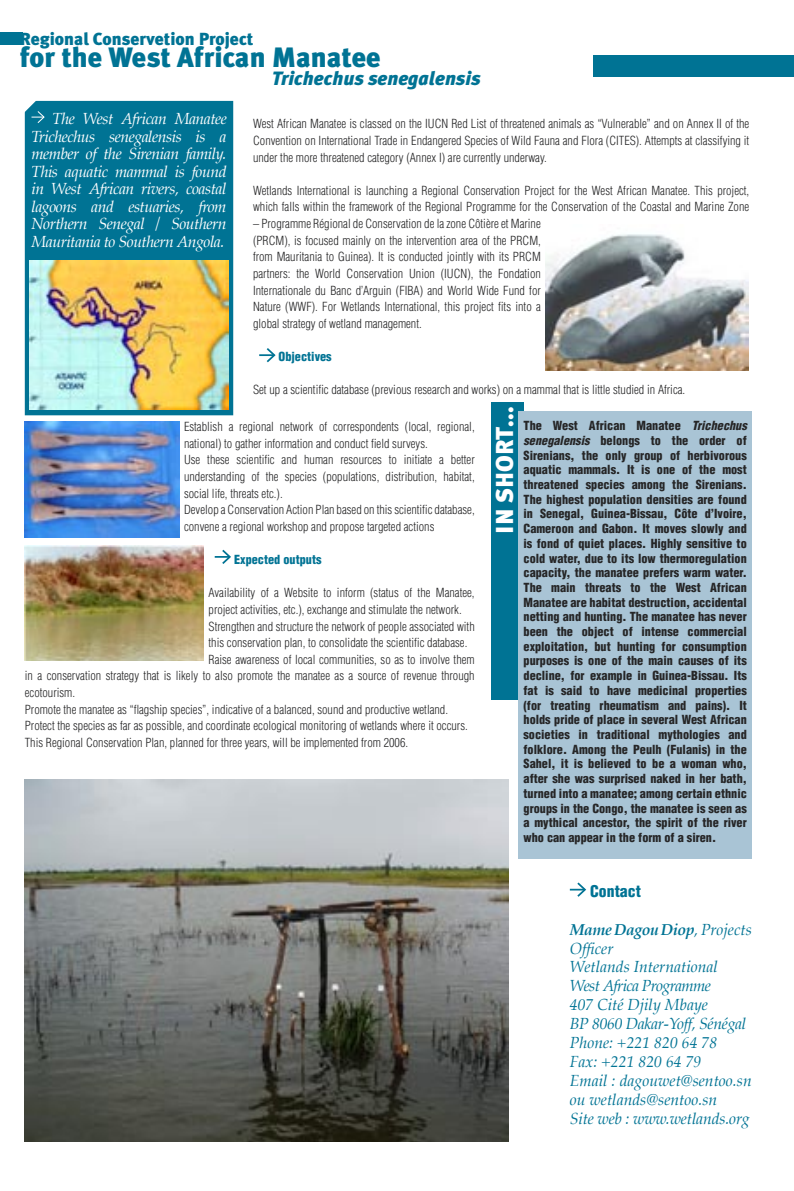
<style>
.page{position:relative;width:794px;height:1191px;background:#fff}
.page>*{position:absolute;margin:0;border:0;box-sizing:border-box;transform-origin:0 0}
.t1{font:900 28px "Meta Plus";color:#007394}
.t2{font:900 24.5px "Meta Plus";color:#fff}
.t3{font:italic 900 19.25px "Meta Plus";color:#007394}
.t4{font:900 17.5px "Meta Plus";color:#007394}
.t5{font:italic 15.75px/17.5px "Palatino";letter-spacing:-.03em;color:#fff;text-align:justify}
.t6{font:italic 15.75px/18.9px "Palatino";color:#007394}
.t7{font:italic 15.75px "Palatino";letter-spacing:-.02em;color:#007394}
.t8{font:italic 15.75px "Palatino";letter-spacing:-.04em;color:#007394}
.t9{font:900 condensed 15.75px "Helvetica";color:#007394}
.t10{font:300 condensed 12.25px/16.6px "Helvetica";color:#262627}
.t11{font:900 condensed 12.25px/14.7px "Helvetica";color:#262627;text-align:justify}
.t12{font:900 condensed 12.25px "Helvetica";color:#007394}
.s1{font-style:italic}
.s2{font-weight:700}
</style>
<div class="page">
<div style="left:0;top:32px;width:22px;height:12px;background:#007394"></div>
<div style="left:593px;top:55px;width:201px;height:22px;background:#007394"></div>
<div style="left:26px;top:102px;width:206px;height:312px;background:#007394"></div>
<div style="left:25px;top:101px;width:208px;height:314px;border:2px solid #007394"></div>
<img style="left:30px;top:260px;width:198px;height:149px">
<svg style="left:259px;top:348px;width:17px;height:15px"></svg>
<svg style="left:24px;top:100px;width:21px;height:24px"></svg>
<svg style="left:215px;top:549px;width:16px;height:15px"></svg>
<div style="left:491px;top:402px;width:32px;height:297px;background:#007394"></div>
<div style="left:518px;top:411px;width:234px;height:447px;background:#a9c4d5"></div>
<svg style="left:570px;top:882px;width:17px;height:15px"></svg>
<img style="left:546px;top:234px;width:202px;height:136px">
<img style="left:25px;top:546px;width:179px;height:114px">
<img style="left:25px;top:422px;width:154px;height:116px">
<img style="left:25px;top:779px;width:483px;height:362px">
<p class="t4" style="left:20px;top:28px;width:235px">Regional Conservetion Project</p>
<p class="t1" style="left:20px;top:41px;width:362px">for the West African Manatee</p>
<p class="t3" style="left:272px;top:67px;width:210px">Trichechus senegalensis</p>
<p class="t5" style="left:32px;top:112px;width:197px;text-indent:21px">The West African Manatee Trichechus senegalensis is a member of the Sirenian family.<br>This aquatic mammal is found in West African rivers, coastal lagoons and estuaries, from Northern Senegal / Southern Mauritania to Southern Angola.</p>
<p class="t10" style="left:253px;top:115px;width:498px;text-align:justify">West African Manatee is classed on the IUCN Red List of threatened animals as “Vulnerable” and on Annex II of the Convention on International Trade in Endangered Species of Wild Fauna and Flora (CITES). Attempts at classifying it under the more threatened category (Annex I) are currently underway.</p>
<p class="t10" style="left:253px;top:182px;width:498px">Wetlands International is launching a Regional Conservation Project for the West African Manatee. This project, which falls within the framework of the Regional Programme for the Conservation of the Coastal and Marine Zone</p>
<p class="t10" style="left:253px;top:215px;width:289px;text-align:justify">– Programme Régional de Conservation de la zone Côtière et Marine (PRCM), is focused mainly on the intervention area of the PRCM, from Mauritania to Guinea). It is conducted jointly with its PRCM partners: the World Conservation Union (IUCN), the Fondation Internationale du Banc d’Arguin (FIBA) and World Wide Fund for Nature (WWF). For Wetlands International, this project fits into a global strategy of wetland management.</p>
<p class="t12" style="left:279px;top:349px;width:55px">Objectives</p>
<p class="t10" style="left:253px;top:381px;width:434px">Set up a scientific database (previous research and works) on a mammal that is little studied in Africa.</p>
<p class="t10" style="left:184px;top:418px;width:292px">Establish a regional network of correspondents (local, regional, national) to gather information and conduct field surveys.</p>
<p class="t10" style="left:184px;top:451px;width:292px;text-align:justify">Use these scientific and human resources to initiate a better understanding of the species (populations, distribution, habitat, social life, threats etc.).</p>
<p class="t10" style="left:184px;top:501px;width:292px">Develop a Conservation Action Plan based on this scientific database, convene a regional workshop and propose targeted actions</p>
<p class="t12" style="left:234px;top:552px;width:89px">Expected outputs</p>
<p class="t10" style="left:209px;top:584px;width:268px">Availability of a Website to inform (status of the Manatee, project activities, etc.), exchange and stimulate the network.</p>
<p class="t10" style="left:209px;top:618px;width:268px">Strengthen and structure the network of people associated with this conservation plan, to consolidate the scientific database.</p>
<p class="t10" style="left:25px;top:651px;width:451px;text-align:justify;text-indent:184px">Raise awareness of local communities, so as to involve them in a conservation strategy that is likely to also promote the manatee as a source of revenue through ecotourism.</p>
<p class="t10" style="left:25px;top:701px;width:425px">Promote the manatee as “flagship species”, indicative of a balanced, sound and productive wetland.</p>
<p class="t10" style="left:25px;top:717px;width:444px">Protect the species as far as possible, and coordinate ecological monitoring of wetlands where it occurs.</p>
<p class="t10" style="left:25px;top:734px;width:385px">This Regional Conservation Plan, planned for three years, will be implemented from 2006.</p>
<p class="t2" style="left:490px;top:533px;width:128px;rotate:-90deg">IN SHORT...</p>
<p class="t11" style="left:523px;top:418px;width:225px">The West African Manatee <span class="s1">Trichechus senegalensis</span> belongs to the order of Sirenians, the only group of herbivorous aquatic mammals. It is one of the most threatened species among the Sirenians.<br>The highest population densities are found in Senegal, Guinea-Bissau, Côte d’Ivoire, Cameroon and Gabon. It moves slowly and is fond of quiet places. Highly sensitive to cold water, due to its low thermoregulation capacity, the manatee prefers warm water.<br>The main threats to the West African Manatee are habitat destruction, accidental netting and hunting. The manatee has never been the object of intense commercial exploitation, but hunting for consumption purposes is one of the main causes of its decline, for example in Guinea-Bissau. Its fat is said to have medicinal properties (for treating rheumatism and pains). It holds pride of place in several West African societies in traditional mythologies and folklore. Among the Peulh (Fulanis) in the Sahel, it is believed to be a woman who, after she was surprised naked in her bath, turned into a manatee; among certain ethnic groups in the Congo, the manatee is seen as a mythical ancestor, the spirit of the river who can appear in the form of a siren.</p>
<p class="t9" style="left:590px;top:881px;width:52px">Contact</p>
<p class="t6" style="left:570px;top:921px;width:183px"><span class="s2">Mame Dagou Diop</span>, Projects<br>Officer</p>
<p class="t6" style="left:570px;top:959px;width:149px">Wetlands International</p>
<p class="t8" style="left:570px;top:976px;width:143px">West Africa Programme</p>
<p class="t6" style="left:570px;top:997px;width:140px">407 Cité Djily Mbaye</p>
<p class="t7" style="left:570px;top:1014px;width:178px">BP 8060 Dakar-Yoff, Sénégal</p>
<p class="t6" style="left:570px;top:1035px;width:149px">Phone: +221 820 64 78</p>
<p class="t6" style="left:570px;top:1053px;width:133px">Fax: +221 820 64 79</p>
<p class="t6" style="left:570px;top:1072px;width:183px">Email : dagouwet@sentoo.sn ou wetlands@sentoo.sn</p>
<p class="t6" style="left:570px;top:1110px;width:181px">Site web : www.wetlands.org</p>
</div>
